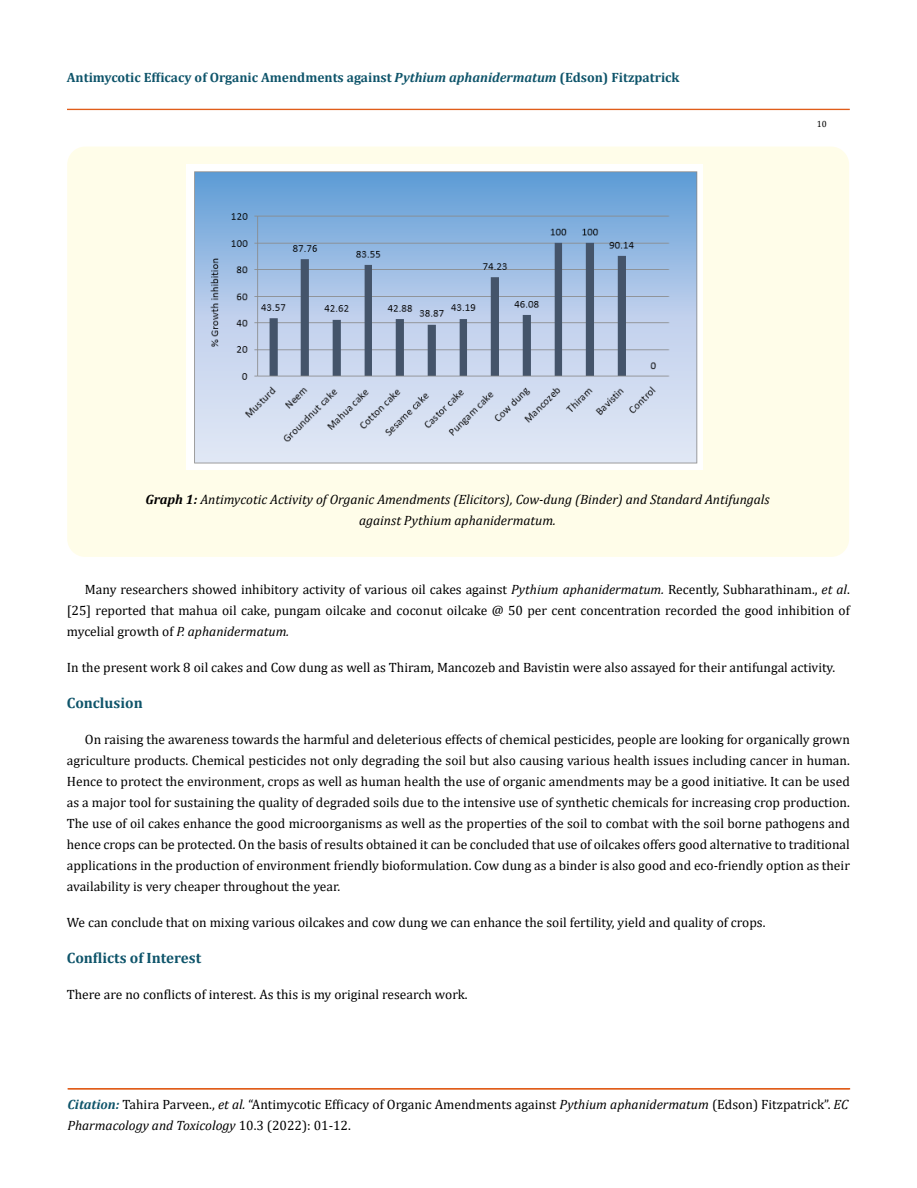
<style>
.page{position:relative;width:917px;height:1188px;background:#fff}
.page>*{position:absolute;margin:0;border:0;box-sizing:border-box;transform-origin:0 0}
.t1{font:700 15px "Cambria";color:#0e546a}
.t2{font:13.5px/21px "Cambria";color:#000;text-align:justify}
.t3{font:italic 13.5px/21px "Cambria";color:#000;text-align:center}
.t4{font:700 13.5px "Cambria";color:#0e546a}
.t5{font:9px "Cambria";color:#000}
.s1{font-style:italic}
.s2{font-weight:700}
.s3{font-weight:700;font-style:italic;color:#0e546a}
</style>
<div class="page">
<div style="left:67px;top:109px;width:782px;height:1px;border:1px solid #e05d1a"></div>
<div style="left:67px;top:147px;width:782px;height:410px;background:#fffde9;border-radius:18px"></div>
<img style="left:186px;top:165px;width:516px;height:305px">
<p class="t4" style="left:67px;top:68px;width:614px">Antimycotic Efficacy of Organic Amendments against <span class="s1">Pythium aphanidermatum</span> (Edson) Fitzpatrick</p>
<p class="t5" style="left:816px;top:118px;width:11px">10</p>
<p class="t3" style="left:145px;top:488px;width:626px"><span class="s2">Graph 1:</span> Antimycotic Activity of Organic Amendments (Elicitors), Cow-dung (Binder) and Standard Antifungals against Pythium aphanidermatum.</p>
<p class="t2" style="left:67px;top:579px;width:784px;text-indent:18px">Many researchers showed inhibitory activity of various oil cakes against <span class="s1">Pythium aphanidermatum.</span> Recently, Subharathinam., <span class="s1">et al</span>. [25] reported that mahua oil cake, pungam oilcake and coconut oilcake @ 50 per cent concentration recorded the good inhibition of mycelial growth of <span class="s1">P. aphanidermatum.</span></p>
<p class="t2" style="left:67px;top:657px;width:769px">In the present work 8 oil cakes and Cow dung as well as Thiram, Mancozeb and Bavistin were also assayed for their antifungal activity.</p>
<p class="t1" style="left:67px;top:692px;width:77px">Conclusion</p>
<p class="t2" style="left:67px;top:729px;width:784px;text-indent:18px">On raising the awareness towards the harmful and deleterious effects of chemical pesticides, people are looking for organically grown agriculture products. Chemical pesticides not only degrading the soil but also causing various health issues including cancer in human.<br>Hence to protect the environment, crops as well as human health the use of organic amendments may be a good initiative. It can be used as a major tool for sustaining the quality of degraded soils due to the intensive use of synthetic chemicals for increasing crop production.<br>The use of oil cakes enhance the good microorganisms as well as the properties of the soil to combat with the soil borne pathogens and hence crops can be protected. On the basis of results obtained it can be concluded that use of oilcakes offers good alternative to traditional applications in the production of environment friendly bioformulation. Cow dung as a binder is also good and eco-friendly option as their availability is very cheaper throughout the year.</p>
<p class="t2" style="left:67px;top:912px;width:700px">We can conclude that on mixing various oilcakes and cow dung we can enhance the soil fertility, yield and quality of crops.</p>
<p class="t1" style="left:67px;top:947px;width:136px">Conflicts of Interest</p>
<p class="t2" style="left:67px;top:984px;width:402px">There are no conflicts of interest. As this is my original research work.</p>
<p class="t2" style="left:68px;top:1094px;width:782px"><span class="s3">Citation:</span> Tahira Parveen., <span class="s1">et al.</span> “Antimycotic Efficacy of Organic Amendments against <span class="s1">Pythium aphanidermatum</span> (Edson) Fitzpatrick”. <span class="s1">EC<br>Pharmacology and Toxicology</span> 10.3 (2022): 01-12.</p>
</div>
